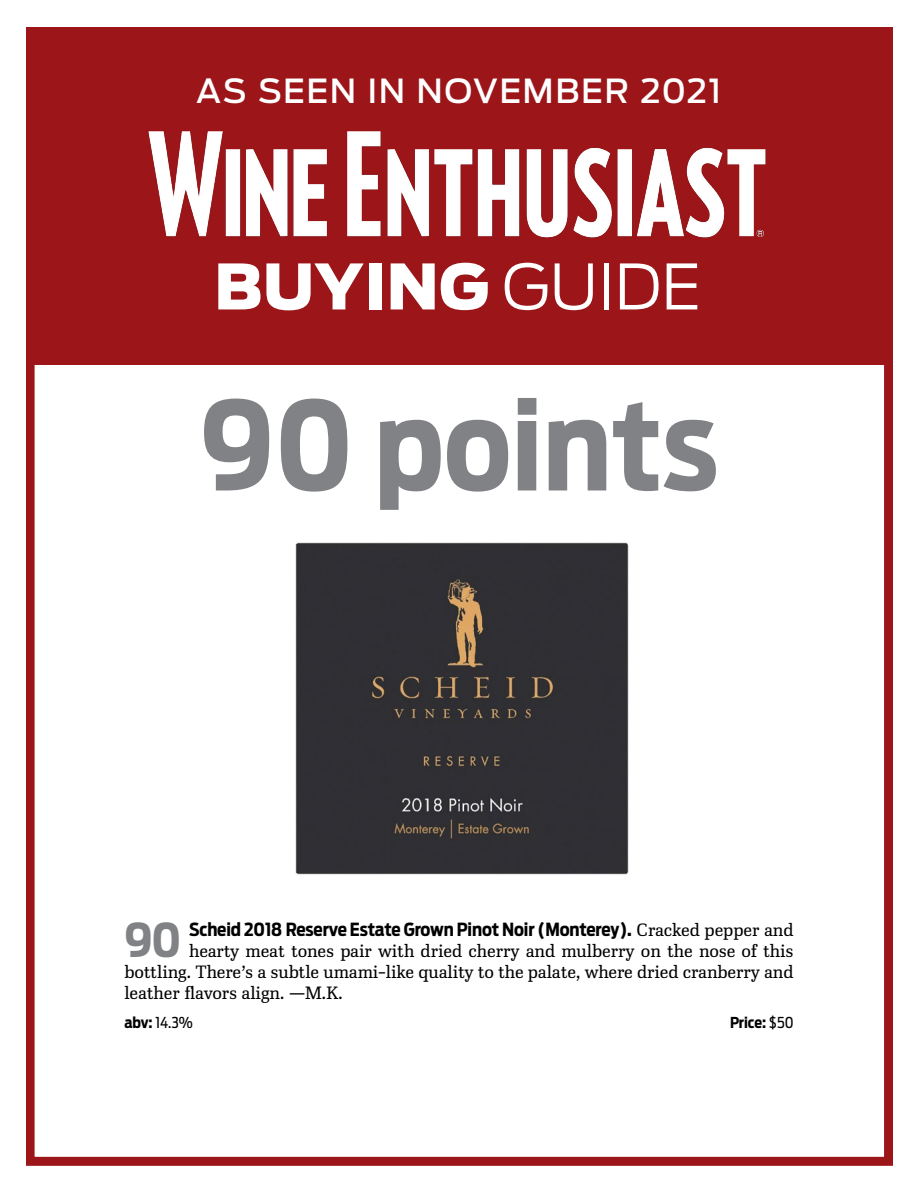
<style>
.page{position:relative;width:918px;height:1188px;background:#fff}
.page>*{position:absolute;margin:0;border:0;box-sizing:border-box;transform-origin:0 0}
.t1{font:700 122.55px "Antenna Cond";color:#808285}
.t2{font:900 62.1px "Antenna";color:#fff}
.t3{font:700 46.35px "Antenna Cond";color:#808285}
.t4{font:500 33px "Antenna";letter-spacing:.045em;color:#fff}
.t5{font:300 18px/21px "Ibis Text";letter-spacing:-.01em;color:#000;text-align:justify}
.t6{font:700 18px "Antenna Cond";letter-spacing:-.01em;color:#000}
.t7{font:15px "Antenna Cond";color:#000}
.t8{font:700 15px "Antenna Cond";letter-spacing:-.01em;color:#000}
.s1{font-weight:300}
.s2{font-family:"Ibis Text";font-weight:300}
.s3{font-weight:700}
.s4{font-weight:400}
</style>
<div class="page">
<div style="left:26px;top:27px;width:867px;height:337px;background:#9c1519"></div>
<div style="left:26px;top:229px;width:867px;height:937px;border:9px solid #9c1519"></div>
<img style="left:141px;top:131px;width:633px;height:108px">
<img style="left:296px;top:542px;width:333px;height:333px">
<h3 class="t4" style="left:196px;top:68px;width:527px">AS SEEN IN NOVEMBER 2021</h3>
<h2 class="t2" style="left:214px;top:242px;width:488px">BUYING <span class="s1">GUIDE</span></h2>
<h1 class="t1" style="left:200px;top:363px;width:520px">90 points</h1>
<h3 class="t3" style="left:124px;top:909px;width:58px">90</h3>
<p class="t6" style="left:189px;top:917px;width:606px">Scheid 2018 Reserve Estate Grown Pinot Noir (Monterey). <span class="s2">Cracked pepper and</span></p>
<p class="t5" style="left:124px;top:940px;width:671px;text-indent:65px">hearty meat tones pair with dried cherry and mulberry on the nose of this bottling. There’s a subtle umami-like quality to the palate, where dried cranberry and leather flavors align. —M.K.</p>
<p class="t7" style="left:124px;top:1012px;width:70px"><span class="s3">abv:</span> 14.3%</p>
<p class="t8" style="left:730px;top:1012px;width:65px">Price: <span class="s4">$50</span></p>
</div>
